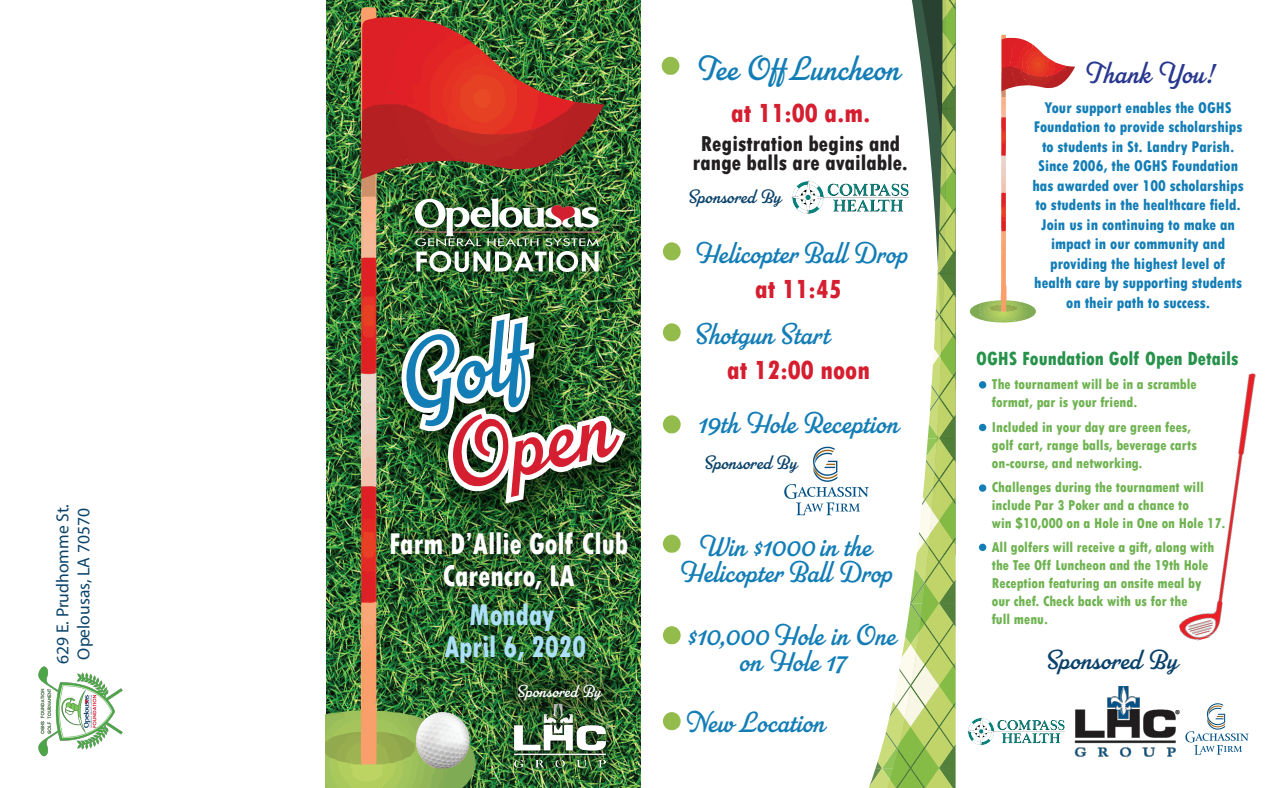
<style>
.page{position:relative;width:1283px;height:788px;background:#fff}
.page>*{position:absolute;margin:0;border:0;box-sizing:border-box;transform-origin:0 0}
.t1{font:97.25px "Parkside";color:#d51f30;scale:.92 1}
.t2{font:97.25px "Parkside";color:#137db6;scale:.92 1}
.t3{font:35px "Parkside";color:#137db6;scale:.94 1}
.t4{font:800 condensed 31.5px/32.1px "Tw Cen";color:#fff;text-align:center;scale:.9 1}
.t5{font:800 condensed 31.5px/32.1px "Tw Cen";color:#ade1f9;text-align:center;scale:.89 1}
.t6{font:30.25px "Parkside";color:#283890;scale:.94 1}
.t7{font:30px/26px "Parkside";color:#137db6;text-align:center;scale:.94 1}
.t8{font:800 condensed 27.5px "Tw Cen";color:#d51f30}
.t9{font:27.5px "Parkside";color:#0a426a}
.t10{font:800 condensed 22.62px/18.5px "Tw Cen";color:#231f20;text-align:center}
.t11{font:800 condensed 20px "Tw Cen";color:#26924a}
.t12{font:19.38px "Parkside";color:#0a426a}
.t13{font:17.5px/21px "Myriad Pro";color:#0a426a}
.t14{font:17.5px "Parkside";color:#fff}
.t15{font:800 condensed 16.25px/19.5px "Tw Cen";color:#137db6;text-align:center}
.t16{font:800 condensed 15px/18px "Tw Cen";color:#6fb351}
</style>
<div class="page">
<img style="left:38px;top:666px;width:85px;height:91px">
<svg style="left:868px;top:728px;width:19px;height:60px"></svg>
<svg style="left:887px;top:0;width:69px;height:788px"></svg>
<img style="left:325px;top:6px;width:316px;height:782px">
<img style="left:395px;top:178px;width:223px;height:112px">
<img style="left:414px;top:198px;width:186px;height:81px">
<img style="left:418px;top:579px;width:187px;height:105px">
<img style="left:791px;top:181px;width:117px;height:33px">
<img style="left:784px;top:446px;width:85px;height:70px">
<svg style="left:663px;top:626px;width:17px;height:18px"></svg>
<svg style="left:663px;top:534px;width:17px;height:18px"></svg>
<svg style="left:663px;top:712px;width:17px;height:18px"></svg>
<svg style="left:661px;top:57px;width:18px;height:18px"></svg>
<svg style="left:663px;top:323px;width:17px;height:18px"></svg>
<svg style="left:663px;top:415px;width:17px;height:18px"></svg>
<img style="left:1064px;top:685px;width:116px;height:74px">
<svg style="left:663px;top:242px;width:17px;height:18px"></svg>
<img style="left:967px;top:717px;width:97px;height:28px">
<img style="left:1185px;top:703px;width:64px;height:52px">
<img style="left:496px;top:732px;width:133px;height:54px">
<img style="left:515px;top:732px;width:94px;height:36px">
<img style="left:485px;top:650px;width:149px;height:82px">
<img style="left:497px;top:663px;width:124px;height:57px">
<svg style="left:969px;top:34px;width:106px;height:288px"></svg>
<img style="left:1179px;top:373px;width:77px;height:268px">
<div style="left:979px;top:381px;width:7px;height:7px;background:#137db6;border-radius:50%"></div>
<div style="left:979px;top:424px;width:7px;height:7px;background:#137db6;border-radius:50%"></div>
<div style="left:979px;top:484px;width:7px;height:7px;background:#137db6;border-radius:50%"></div>
<div style="left:979px;top:543px;width:7px;height:8px;background:#137db6;border-radius:50%"></div>
<p class="t13" style="left:52px;top:663px;width:161px;rotate:-90deg">629 E. Prudhomme St.<br>Opelousas, LA 70570</p>
<h1 class="t2" style="left:383px;top:326px;width:144px;rotate:-13deg">Golf</h1>
<h1 class="t1" style="left:430px;top:405px;width:186px;rotate:-13deg">Open</h1>
<h3 class="t4" style="left:389px;top:527px;width:267px">Farm D’Allie Golf Club<br>Carencro, LA</h3>
<h3 class="t5" style="left:444px;top:598px;width:161px">Monday<br>April 6, 2020</h3>
<p class="t14" style="left:516px;top:680px;width:87px">Sponsored By</p>
<h2 class="t3" style="left:694px;top:48px;width:220px">Tee Off Luncheon</h2>
<h3 class="t8" style="left:731px;top:97px;width:141px">at 11:00 a.m.</h3>
<h3 class="t10" style="left:693px;top:134px;width:216px">Registration begins and range balls are available.</h3>
<p class="t12" style="left:687px;top:185px;width:96px">Sponsored By</p>
<h3 class="t7" style="left:693px;top:240px;width:230px">Helicopter Ball Drop</h3>
<h3 class="t8" style="left:755px;top:272px;width:88px">at 11:45</h3>
<h3 class="t7" style="left:693px;top:321px;width:147px">Shotgun Start</h3>
<h3 class="t8" style="left:727px;top:353px;width:144px">at 12:00 noon</h3>
<h3 class="t7" style="left:698px;top:410px;width:215px">19th Hole Reception</h3>
<p class="t12" style="left:703px;top:451px;width:96px">Sponsored By</p>
<h3 class="t7" style="left:678px;top:533px;width:230px">Win $1000 in the<br>Helicopter Ball Drop</h3>
<h3 class="t7" style="left:687px;top:622px;width:224px">$10,000 Hole in One on Hole 17</h3>
<h3 class="t7" style="left:683px;top:708px;width:152px">New Location</h3>
<h3 class="t6" style="left:1083px;top:56px;width:141px">Thank You!</h3>
<p class="t15" style="left:1032px;top:98px;width:213px">Your support enables the OGHS<br>Foundation to provide scholarships to students in St. Landry Parish.<br>Since 2006, the OGHS Foundation has awarded over 100 scholarships to students in the healthcare field.<br>Join us in continuing to make an impact in our community and providing the highest level of health care by supporting students on their path to success.</p>
<h3 class="t11" style="left:976px;top:346px;width:264px">OGHS Foundation Golf Open Details</h3>
<p class="t16" style="left:991px;top:375px;width:206px">The tournament will be in a scramble format, par is your friend.</p>
<p class="t16" style="left:991px;top:418px;width:207px">Included in your day are green fees, golf cart, range balls, beverage carts on-course, and networking.</p>
<p class="t16" style="left:991px;top:478px;width:235px">Challenges during the tournament will include Par 3 Poker and a chance to<br>win $10,000 on a Hole in One on Hole 17.</p>
<p class="t16" style="left:991px;top:538px;width:224px">All golfers will receive a gift, along with the Tee Off Luncheon and the 19th Hole<br>Reception featuring an onsite meal by our chef. Check back with us for the<br>full menu.</p>
<h3 class="t9" style="left:1044px;top:644px;width:135px">Sponsored By</h3>
</div>
